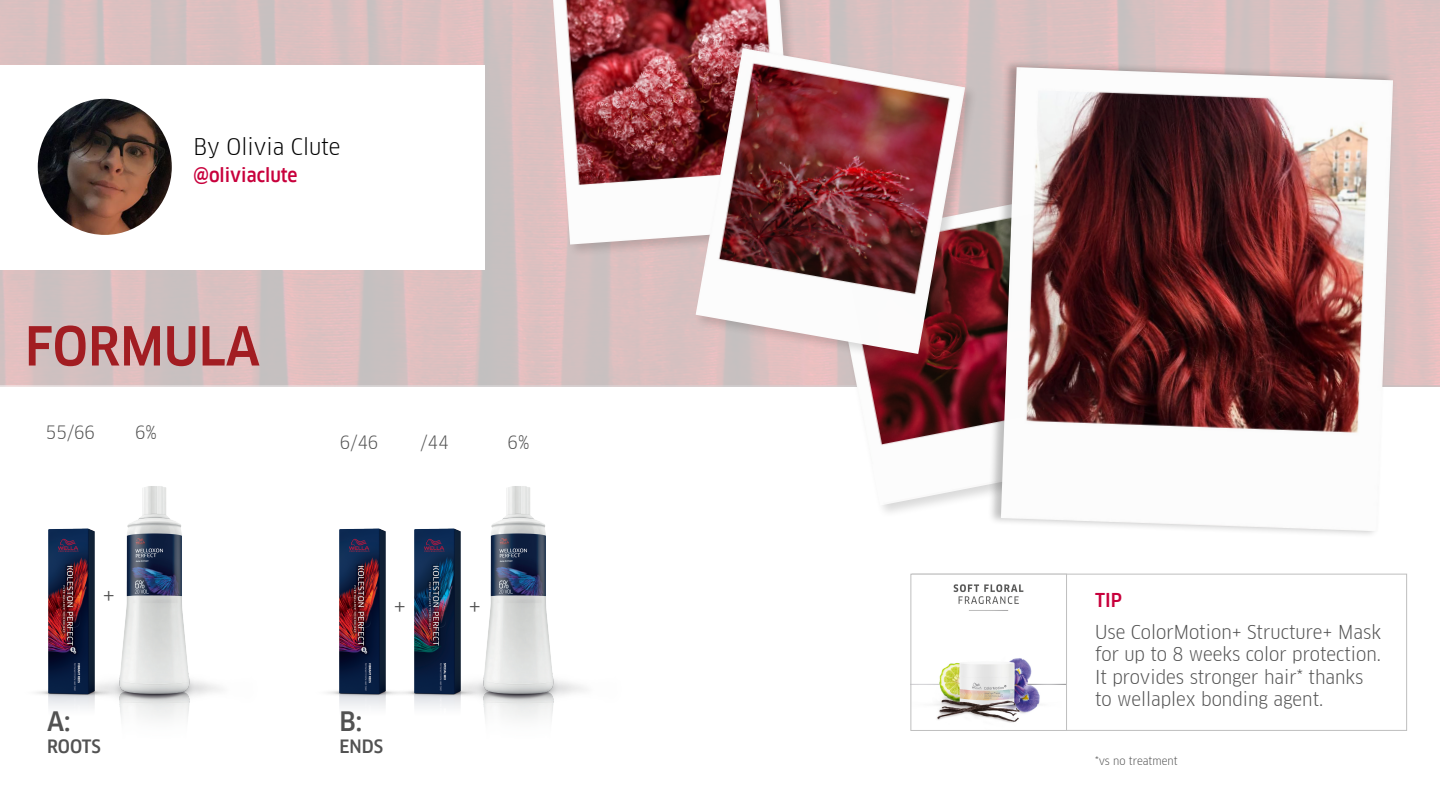
<style>
.page{position:relative;width:1440px;height:810px;background:#fff}
.page>*{position:absolute;margin:0;border:0;box-sizing:border-box;transform-origin:0 0}
.t1{font:500 52.5px "Clan Offc Pro Narr";color:#a21d22}
.t2{font:500 26.25px "Clan Offc Pro Narr";color:#525252}
.t3{font:23.85px "Clan Offc Pro Narr";color:#505050}
.t4{font:22.5px "Clan Offc Pro Narr";color:#000}
.t5{font:18.75px/22.5px "Clan Offc Pro Narr";color:#525252}
.t6{font:500 18.75px "Clan Offc Pro Narr";color:#c8003c}
.t7{font:18px "Clan Offc Pro Narr";color:#505050}
.t8{font:500 18px "Clan Offc Pro Narr";color:#525252}
.t9{font:11.25px "Clan Offc Pro Narr";color:#525252}
</style>
<div class="page">
<img style="left:132px;top:486px;width:89px;height:233px">
<svg style="left:0;top:0;width:1440px;height:386px;background:#d7c0c0"></svg>
<div style="left:0;top:65px;width:484px;height:205px;background:#fff"></div>
<img style="left:38px;top:99px;width:134px;height:136px">
<div style="left:912px;top:574px;width:495px;height:157px;background:#fff;border:1px solid #bfbfbf"></div>
<img style="left:912px;top:576px;width:153px;height:153px">
<div style="left:910px;top:574px;width:157px;height:157px;border:1px solid #bfbfbf"></div>
<div style="left:826px;top:194px;width:289px;height:325px;background:#000;opacity:.15"></div>
<img style="left:828px;top:197px;width:159px;height:309px">
<div style="left:549px;top:0;width:260px;height:258px;background:#000;opacity:.15"></div>
<img style="left:553px;top:0;width:243px;height:245px">
<div style="left:987px;top:59px;width:408px;height:480px;background:#000;opacity:.25"></div>
<img style="left:1001px;top:67px;width:392px;height:464px">
<div style="left:693px;top:46px;width:285px;height:321px;background:#000;opacity:.15"></div>
<img style="left:696px;top:48px;width:269px;height:306px">
<img style="left:36px;top:523px;width:96px;height:196px">
<img style="left:499px;top:486px;width:86px;height:233px">
<img style="left:423px;top:521px;width:76px;height:198px">
<img style="left:327px;top:528px;width:96px;height:180px">
<p class="t4" style="left:194px;top:134px;width:148px">By Olivia Clute</p>
<p class="t6" style="left:194px;top:164px;width:105px">@oliviaclute</p>
<p class="t1" style="left:25px;top:316px;width:237px">FORMULA</p>
<p class="t7" style="left:46px;top:422px;width:51px">55/66</p>
<p class="t7" style="left:135px;top:422px;width:24px">6%</p>
<p class="t7" style="left:340px;top:432px;width:40px">6/46</p>
<p class="t7" style="left:421px;top:432px;width:30px">/44</p>
<p class="t7" style="left:507px;top:432px;width:24px">6%</p>
<p class="t3" style="left:103px;top:582px;width:14px">+</p>
<p class="t6" style="left:1095px;top:589px;width:28px">TIP</p>
<p class="t3" style="left:393px;top:592px;width:14px">+</p>
<p class="t3" style="left:468px;top:592px;width:14px">+</p>
<p class="t2" style="left:47px;top:706px;width:25px">A:</p>
<p class="t8" style="left:47px;top:735px;width:55px">ROOTS</p>
<p class="t2" style="left:339px;top:706px;width:24px">B:</p>
<p class="t8" style="left:339px;top:735px;width:45px">ENDS</p>
<p class="t5" style="left:1095px;top:620px;width:288px">Use ColorMotion+ Structure+ Mask for up to 8 weeks color protection.<br>It provides stronger hair* thanks to wellaplex bonding agent.</p>
<p class="t9" style="left:1095px;top:754px;width:84px">*vs no treatment</p>
</div>
